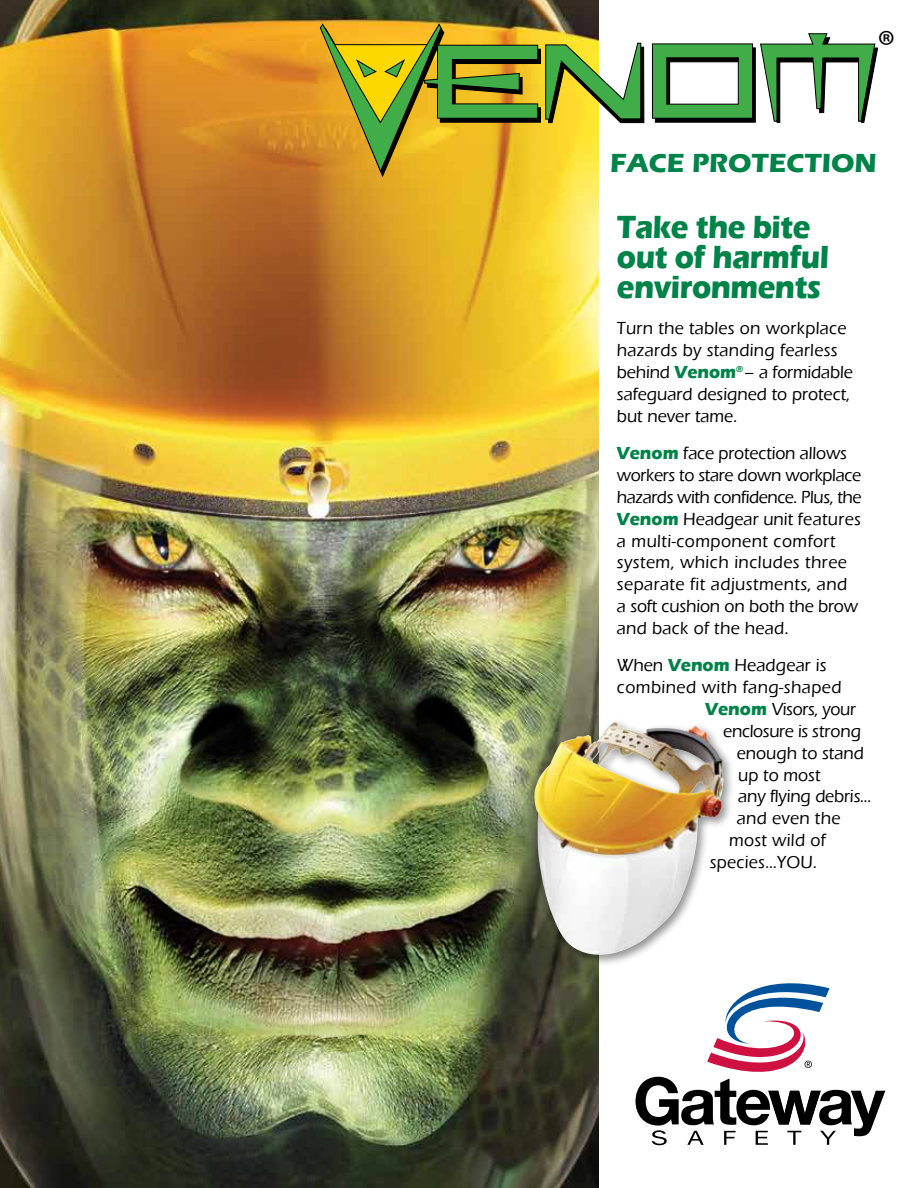
<style>
.page{position:relative;width:918px;height:1188px;background:#fff}
.page>*{position:absolute;margin:0;border:0;box-sizing:border-box;transform-origin:0 0}
.t1{font:42.75px "Myriad Pro";color:#000}
.t2{font:700 33px/30px "Eras ITC";letter-spacing:-.015em;color:#008348;scale:.9 1}
.t3{font:700 27px "Eras ITC";color:#008348}
.t4{font:500 18px/21.9px "Eras ITC";color:#000;scale:.95 1}
.t5{font:500 18px "Eras ITC";letter-spacing:-.02em;color:#000;scale:.95 1}
.t6{font:500 18px "Eras ITC";letter-spacing:.025em;color:#000;scale:.95 1}
.s1{font-weight:700;color:#008348}
</style>
<div class="page">
<img style="left:0;top:0;width:599px;height:1188px">
<svg style="left:636px;top:983px;width:249px;height:162px"></svg>
<div style="left:531px;top:718px;width:203px;height:249px;background:#000;opacity:.43"></div>
<img style="left:534px;top:722px;width:190px;height:233px">
<svg style="left:652px;top:33px;width:226px;height:90px"></svg>
<svg style="left:320px;top:23px;width:325px;height:154px;background:#b6af3e"></svg>
<h1 class="t1" style="left:878px;top:19px;width:19px">®</h1>
<h3 class="t3" style="left:610px;top:147px;width:268px">FACE PROTECTION</h3>
<h2 class="t2" style="left:617px;top:212px;width:237px">Take the bite out of harmful environments</h2>
<p class="t4" style="left:617px;top:318px;width:250px">Turn the tables on workplace hazards by standing fearless behind <span class="s1">Venom</span><sup>®</sup> – a formidable safeguard designed to protect, but never tame.</p>
<p class="t4" style="left:617px;top:442px;width:259px"><span class="s1">Venom</span> face protection allows workers to stare down workplace hazards with confidence. Plus, the<br><span class="s1">Venom</span> Headgear unit features a multi-component comfort system, which includes three separate fit adjustments, and<br>a soft cushion on both the brow and back of the head.</p>
<p class="t4" style="left:617px;top:654px;width:222px">When <span class="s1">Venom</span> Headgear is</p>
<p class="t6" style="left:617px;top:677px;width:238px">combined with fang-shaped</p>
<p class="t5" style="left:705px;top:699px;width:160px"><span class="s1">Venom</span> Visors, your</p>
<p class="t5" style="left:723px;top:721px;width:147px">enclosure is strong</p>
<p class="t4" style="left:737px;top:742px;width:135px">enough to stand</p>
<p class="t4" style="left:738px;top:764px;width:88px">up to most</p>
<p class="t4" style="left:738px;top:786px;width:142px">any flying debris...</p>
<p class="t4" style="left:737px;top:808px;width:111px">and even the</p>
<p class="t4" style="left:729px;top:830px;width:103px">most wild of</p>
<p class="t4" style="left:710px;top:851px;width:114px">species…YOU.</p>
</div>
